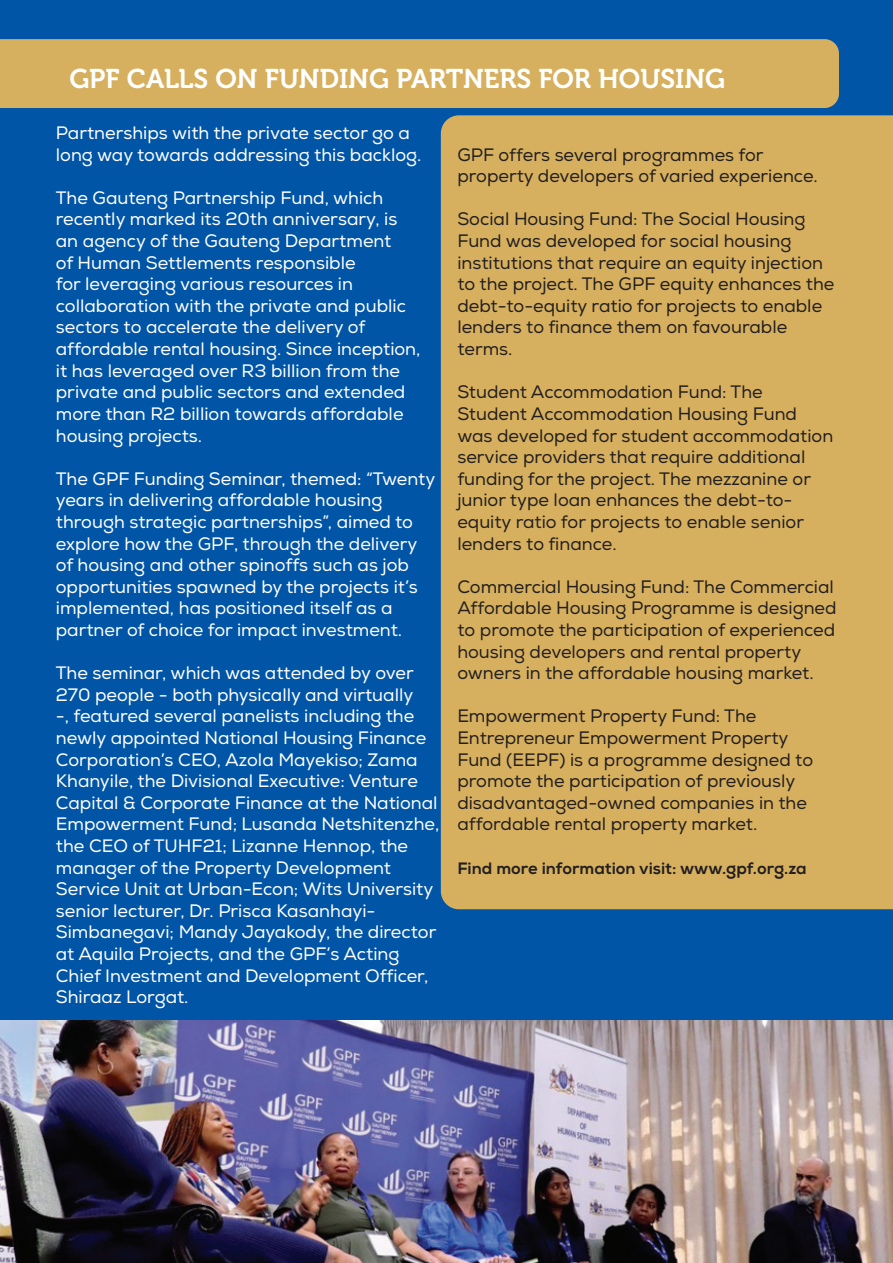
<style>
.page{position:relative;width:893px;height:1263px;background:#0155a7}
.page>*{position:absolute;margin:0;border:0;box-sizing:border-box;transform-origin:0 0}
.t1{font:27px "Museo 700";color:#fff}
.t2{font:18px/21.6px "Nexa";color:#fff}
.t3{font:18px/21.6px "Nexa";color:#231f20}
.t4{font:800 16.5px "Nexa";color:#231f20}
</style>
<div class="page">
<div style="left:441px;top:115px;width:452px;height:794px;background:#d6b05e"></div>
<div style="left:0;top:39px;width:839px;height:69px;background:#d6b05e"></div>
<img style="left:0;top:1021px;width:893px;height:242px">
<h1 class="t1" style="left:69px;top:63px;width:657px">GPF CALLS ON FUNDING PARTNERS FOR HOUSING</h1>
<p class="t2" style="left:56px;top:122px;width:367px">Partnerships with the private sector go a long way towards addressing this backlog.</p>
<p class="t2" style="left:56px;top:187px;width:366px">The Gauteng Partnership Fund, which recently marked its 20th anniversary, is an agency of the Gauteng Department<br>of Human Settlements responsible<br>for leveraging various resources in collaboration with the private and public sectors to accelerate the delivery of affordable rental housing. Since inception, it has leveraged over R3 billion from the private and public sectors and extended more than R2 billion towards affordable housing projects.</p>
<p class="t2" style="left:56px;top:468px;width:381px">The GPF Funding Seminar, themed: “Twenty years in delivering affordable housing through strategic partnerships”, aimed to explore how the GPF, through the delivery of housing and other spinoffs such as job opportunities spawned by the projects it’s implemented, has positioned itself as a partner of choice for impact investment.</p>
<p class="t2" style="left:56px;top:662px;width:385px">The seminar, which was attended by over 270 people - both physically and virtually<br>-, featured several panelists including the newly appointed National Housing Finance Corporation’s CEO, Azola Mayekiso; Zama Khanyile, the Divisional Executive: Venture Capital &amp; Corporate Finance at the National Empowerment Fund; Lusanda Netshitenzhe, the CEO of TUHF21; Lizanne Hennop, the manager of the Property Development Service Unit at Urban-Econ; Wits University senior lecturer, Dr. Prisca Kasanhayi-Simbanegavi; Mandy Jayakody, the director at Aquila Projects, and the GPF’s Acting Chief Investment and Development Officer, Shiraaz Lorgat.</p>
<p class="t3" style="left:457px;top:144px;width:362px">GPF offers several programmes for property developers of varied experience.</p>
<p class="t3" style="left:457px;top:209px;width:379px">Social Housing Fund: The Social Housing Fund was developed for social housing institutions that require an equity injection to the project. The GPF equity enhances the debt-to-equity ratio for projects to enable lenders to finance them on favourable terms.</p>
<p class="t3" style="left:457px;top:382px;width:377px">Student Accommodation Fund: The Student Accommodation Housing Fund was developed for student accommodation service providers that require additional funding for the project. The mezzanine or junior type loan enhances the debt-to&shy;equity ratio for projects to enable senior lenders to finance.</p>
<p class="t3" style="left:457px;top:576px;width:381px">Commercial Housing Fund: The Commercial Affordable Housing Programme is designed to promote the participation of experienced housing developers and rental property owners in the affordable housing market.</p>
<p class="t3" style="left:457px;top:706px;width:357px">Empowerment Property Fund: The Entrepreneur Empowerment Property Fund (EEPF) is a programme designed to promote the participation of previously disadvantaged-owned companies in the affordable rental property market.</p>
<p class="t4" style="left:457px;top:858px;width:351px">Find more information visit: www.gpf.org.za</p>
</div>
